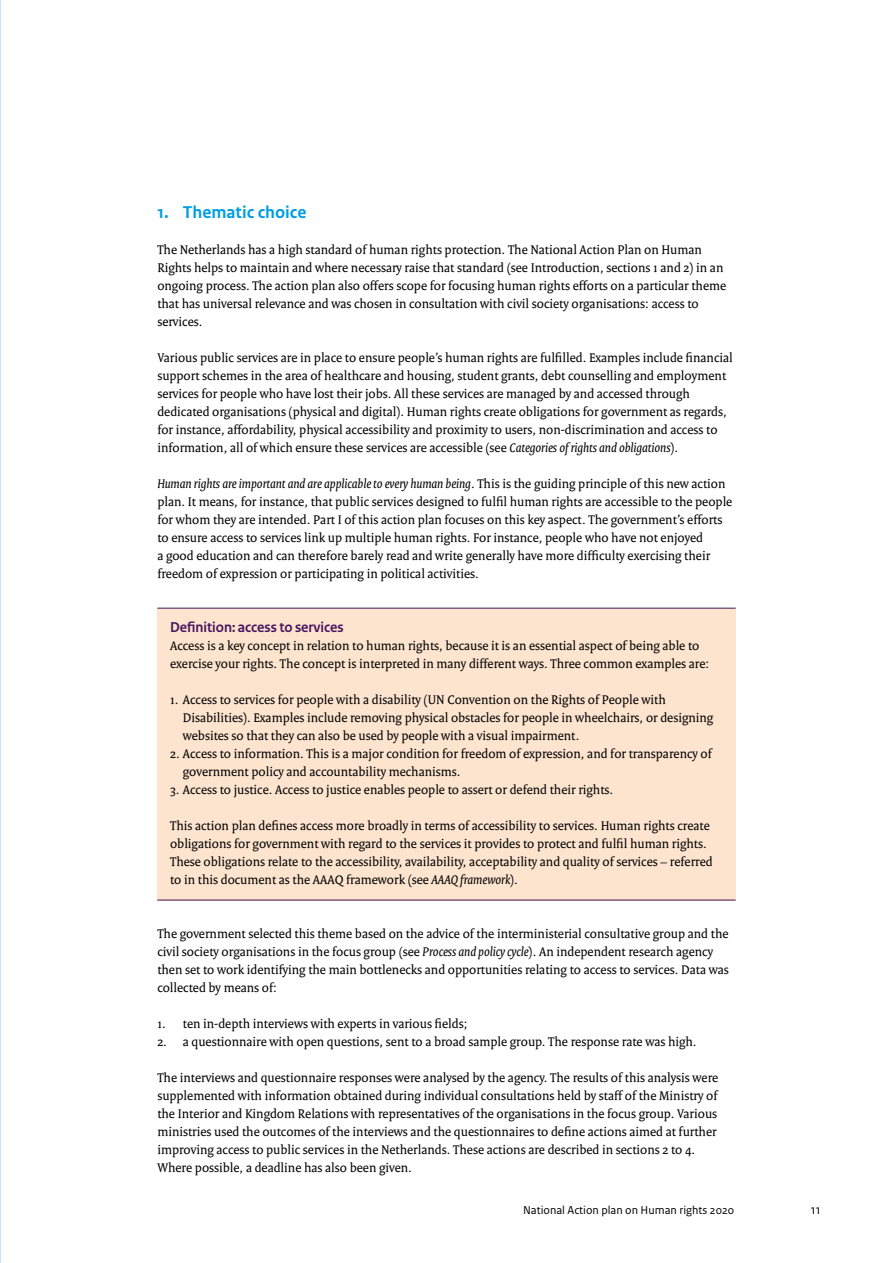
<style>
.page{position:relative;width:893px;height:1263px;background:#fff}
.page>*{position:absolute;margin:0;border:0;box-sizing:border-box;transform-origin:0 0}
._05_RO_Alineakop_San{font:700 18px "Rijksoverheid Sans Text";color:#009ee3}
.INFO_kopje{font:700 15px "Rijksoverheid Sans Heading";color:#44165d}
._10_RO_Broodtekst_Se{font:13.5px/18px "Rijksoverheid Serif";color:#000}
.info_opsomming{font:13.5px/18px "Rijksoverheid Serif";color:#000}
.INFO_body_afsluiter{font:13.5px/18px "Rijksoverheid Serif";color:#000}
.INFO_body{font:13.5px/18px "Rijksoverheid Serif";color:#000}
._11_RO_Opsomming_Ser{font:13.5px "Rijksoverheid Serif";color:#000}
.t1{font:13.5px "Rijksoverheid Sans Text";color:#000}
.t2{font:12px "Rijksoverheid Sans Text";color:#000}
.s1{font-style:italic}
</style>
<div class="page">
<div style="left:157px;top:608px;width:579px;height:40px;background:#fde4cf"></div>
<hr style="left:157px;top:608px;width:579px;height:1px;background:#44165d">
<div style="left:157px;top:627px;width:579px;height:57px;background:#fde4cf"></div>
<div style="left:157px;top:681px;width:579px;height:75px;background:#fde4cf"></div>
<div style="left:157px;top:735px;width:579px;height:57px;background:#fde4cf"></div>
<div style="left:157px;top:789px;width:579px;height:39px;background:#fde4cf"></div>
<div style="left:157px;top:807px;width:579px;height:93px;background:#fde4cf"></div>
<hr style="left:157px;top:900px;width:579px;height:1px;background:#44165d">
<p class="_05_RO_Alineakop_San" style="left:157px;top:202px;width:151px">1. Thematic choice</p>
<p class="_10_RO_Broodtekst_Se" style="left:157px;top:240px;width:570px">The Netherlands has a high standard of human rights protection. The National Action Plan on Human Rights helps to maintain and where necessary raise that standard (see Introduction, sections 1 and 2) in an ongoing process. The action plan also offers scope for focusing human rights efforts on a particular theme that has universal relevance and was chosen in consultation with civil society organisations: access to services.</p>
<p class="_10_RO_Broodtekst_Se" style="left:157px;top:348px;width:577px">Various public services are in place to ensure people’s human rights are fulfilled. Examples include financial support schemes in the area of healthcare and housing, student grants, debt counselling and employment services for people who have lost their jobs. All these services are managed by and accessed through dedicated organisations (physical and digital). Human rights create obligations for government as regards, for instance, affordability, physical accessibility and proximity to users, non-discrimination and access to information, all of which ensure these services are accessible (see <span class="s1">Categories of rights and obligations</span>).</p>
<p class="_10_RO_Broodtekst_Se" style="left:157px;top:474px;width:577px"><span class="s1">Human rights are important and are applicable to every human being</span>. This is the guiding principle of this new action plan. It means, for instance, that public services designed to fulfil human rights are accessible to the people for whom they are intended. Part I of this action plan focuses on this key aspect. The government’s efforts to ensure access to services link up multiple human rights. For instance, people who have not enjoyed<br>a good education and can therefore barely read and write generally have more difficulty exercising their freedom of expression or participating in political activities.</p>
<p class="INFO_kopje" style="left:170px;top:619px;width:175px">Definition: access to services</p>
<p class="INFO_body" style="left:170px;top:636px;width:541px">Access is a key concept in relation to human rights, because it is an essential aspect of being able to exercise your rights. The concept is interpreted in many different ways. Three common examples are:</p>
<p class="info_opsomming" style="left:183px;top:690px;width:532px;text-indent:-13px">1. Access to services for people with a disability (UN Convention on the Rights of People with<br>Disabilities). Examples include removing physical obstacles for people in wheelchairs, or designing websites so that they can also be used by people with a visual impairment.</p>
<p class="info_opsomming" style="left:183px;top:744px;width:530px;text-indent:-13px">2. Access to information. This is a major condition for freedom of expression, and for transparency of government policy and accountability mechanisms.</p>
<p class="info_opsomming" style="left:170px;top:780px;width:445px">3. Access to justice. Access to justice enables people to assert or defend their rights.</p>
<p class="INFO_body_afsluiter" style="left:170px;top:816px;width:544px">This action plan defines access more broadly in terms of accessibility to services. Human rights create obligations for government with regard to the services it provides to protect and fulfil human rights.<br>These obligations relate to the accessibility, availability, acceptability and quality of services – referred to in this document as the AAAQ framework (see <span class="s1">AAAQ framework</span>).</p>
<p class="_10_RO_Broodtekst_Se" style="left:157px;top:924px;width:573px">The government selected this theme based on the advice of the interministerial consultative group and the civil society organisations in the focus group (see <span class="s1">Process and policy cycle</span>). An independent research agency then set to work identifying the main bottlenecks and opportunities relating to access to services. Data was collected by means of:</p>
<p class="_11_RO_Opsomming_Ser" style="left:157px;top:1015px;width:312px">1. ten in-depth interviews with experts in various fields;</p>
<p class="_11_RO_Opsomming_Ser" style="left:157px;top:1033px;width:541px">2. a questionnaire with open questions, sent to a broad sample group. The response rate was high.</p>
<p class="_10_RO_Broodtekst_Se" style="left:157px;top:1068px;width:562px">The interviews and questionnaire responses were analysed by the agency. The results of this analysis were supplemented with information obtained during individual consultations held by staff of the Ministry of the Interior and Kingdom Relations with representatives of the organisations in the focus group. Various ministries used the outcomes of the interviews and the questionnaires to define actions aimed at further improving access to public services in the Netherlands. These actions are described in sections 2 to 4.<br>Where possible, a deadline has also been given.</p>
<p class="t2" style="left:523px;top:1203px;width:213px">National Action plan on Human rights 2020</p>
<p class="t1" style="left:811px;top:1202px;width:11px">11</p>
</div>
